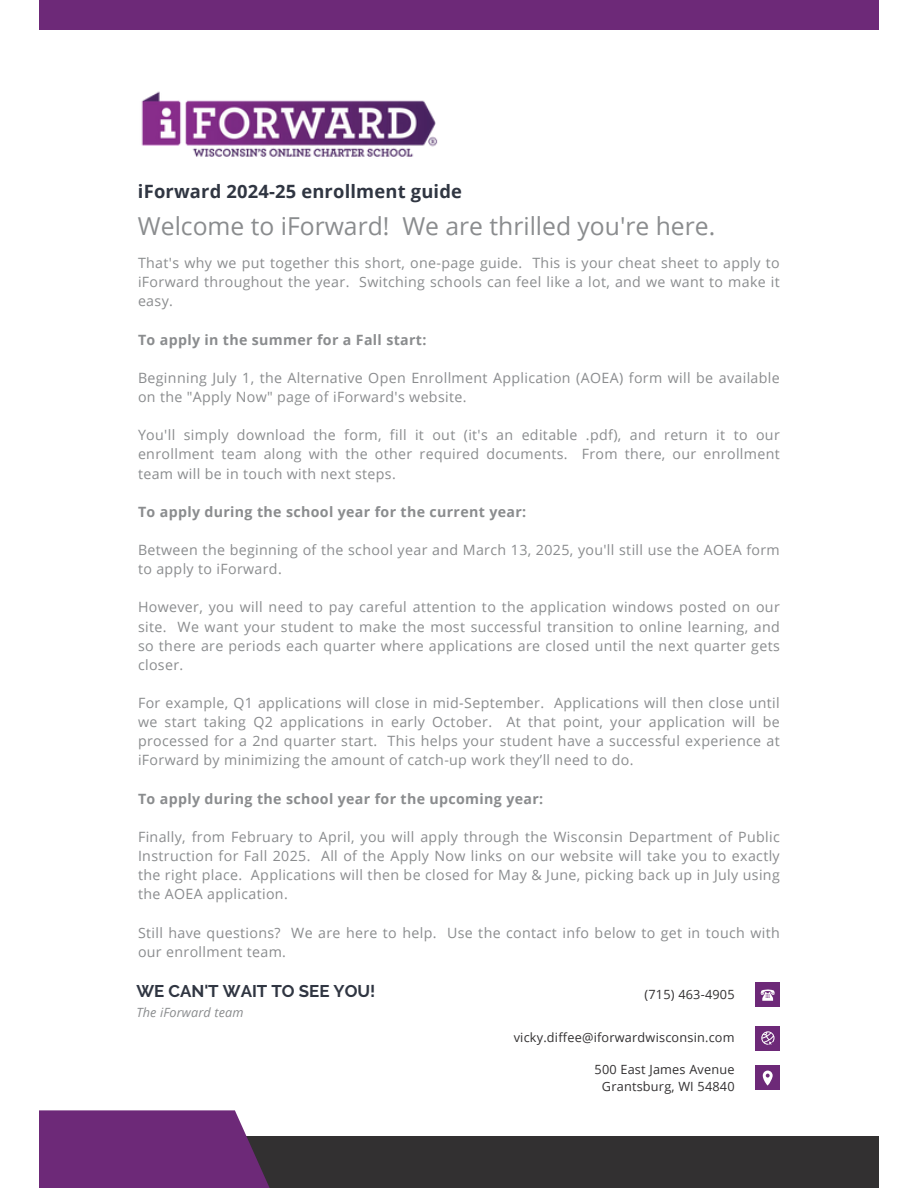
<style>
.page{position:relative;width:918px;height:1188px;background:#fff}
.page>*{position:absolute;margin:0;border:0;box-sizing:border-box;transform-origin:0 0}
.t1{font:24.75px "Open Sans";color:#8a8c8e}
.t2{font:700 18.3px "Open Sans";letter-spacing:.01em;color:#303642}
.t3{font:700 16.95px "Raleway";color:#303642}
.t4{font:14.25px/19.2px "Open Sans";letter-spacing:.025em;color:#8a8c8e;text-align:justify}
.t5{font:700 14.25px "Open Sans";letter-spacing:.025em;color:#8a8c8e}
.t6{font:12.75px "Open Sans";letter-spacing:.015em;color:#323031}
.t7{font:italic 12.75px "Open Sans";letter-spacing:.01em;color:#8a8c8e}
</style>
<div class="page">
<div style="left:39px;top:1px;width:840px;height:29px;background:#6d2978"></div>
<div style="left:39px;top:1137px;width:840px;height:51px;background:#323031"></div>
<svg style="left:39px;top:1110px;width:231px;height:78px;background:#71337b"></svg>
<img style="left:141px;top:91px;width:297px;height:66px">
<div style="left:755px;top:982px;width:25px;height:25px;background:#6d2978"></div>
<div style="left:755px;top:1026px;width:25px;height:24px;background:#6d2978"></div>
<div style="left:755px;top:1066px;width:25px;height:24px;background:#6d2978"></div>
<svg style="left:761px;top:989px;width:14px;height:12px"></svg>
<svg style="left:761px;top:1031px;width:14px;height:14px"></svg>
<svg style="left:763px;top:1071px;width:10px;height:14px"></svg>
<p class="t2" style="left:138px;top:179px;width:325px">iForward 2024-25 enrollment guide</p>
<h1 class="t1" style="left:138px;top:209px;width:579px">Welcome to iForward! We are thrilled you're here.</h1>
<h5 class="t4" style="left:138px;top:253px;width:643px">That's why we put together this short, one-page guide. This is your cheat sheet to apply to iForward throughout the year. Switching schools can feel like a lot, and we want to make it easy.</h5>
<h4 class="t5" style="left:138px;top:329px;width:290px">To apply in the summer for a Fall start:</h4>
<h5 class="t4" style="left:138px;top:368px;width:643px">Beginning July 1, the Alternative Open Enrollment Application (AOEA) form will be available on the "Apply Now" page of iForward's website.</h5>
<h5 class="t4" style="left:138px;top:425px;width:643px">You'll simply download the form, fill it out (it's an editable .pdf), and return it to our enrollment team along with the other required documents. From there, our enrollment team will be in touch with next steps.</h5>
<h4 class="t5" style="left:138px;top:502px;width:390px">To apply during the school year for the current year:</h4>
<h5 class="t4" style="left:138px;top:540px;width:643px">Between the beginning of the school year and March 13, 2025, you'll still use the AOEA form to apply to iForward.</h5>
<h5 class="t4" style="left:138px;top:597px;width:643px">However, you will need to pay careful attention to the application windows posted on our site. We want your student to make the most successful transition to online learning, and so there are periods each quarter where applications are closed until the next quarter gets closer.</h5>
<h5 class="t4" style="left:138px;top:693px;width:643px">For example, Q1 applications will close in mid-September. Applications will then close until we start taking Q2 applications in early October. At that point, your application will be processed for a 2nd quarter start. This helps your student have a successful experience at iForward by minimizing the amount of catch-up work they’ll need to do.</h5>
<h4 class="t5" style="left:138px;top:788px;width:407px">To apply during the school year for the upcoming year:</h4>
<h5 class="t4" style="left:138px;top:827px;width:643px">Finally, from February to April, you will apply through the Wisconsin Department of Public Instruction for Fall 2025. All of the Apply Now links on our website will take you to exactly the right place. Applications will then be closed for May &amp; June, picking back up in July using the AOEA application.</h5>
<h5 class="t4" style="left:138px;top:922px;width:643px">Still have questions? We are here to help. Use the contact info below to get in touch with our enrollment team.</h5>
<h2 class="t3" style="left:136px;top:981px;width:241px">WE CAN'T WAIT TO SEE YOU!</h2>
<p class="t6" style="left:645px;top:985px;width:92px">(715) 463-4905</p>
<p class="t6" style="left:514px;top:1029px;width:222px">vicky.diffee@iforwardwisconsin.com</p>
<p class="t6" style="left:595px;top:1060px;width:142px">500 East James Avenue</p>
<p class="t6" style="left:602px;top:1077px;width:134px">Grantsburg, WI 54840</p>
<h3 class="t7" style="left:136px;top:1003px;width:109px">The iForward team</h3>
</div>
